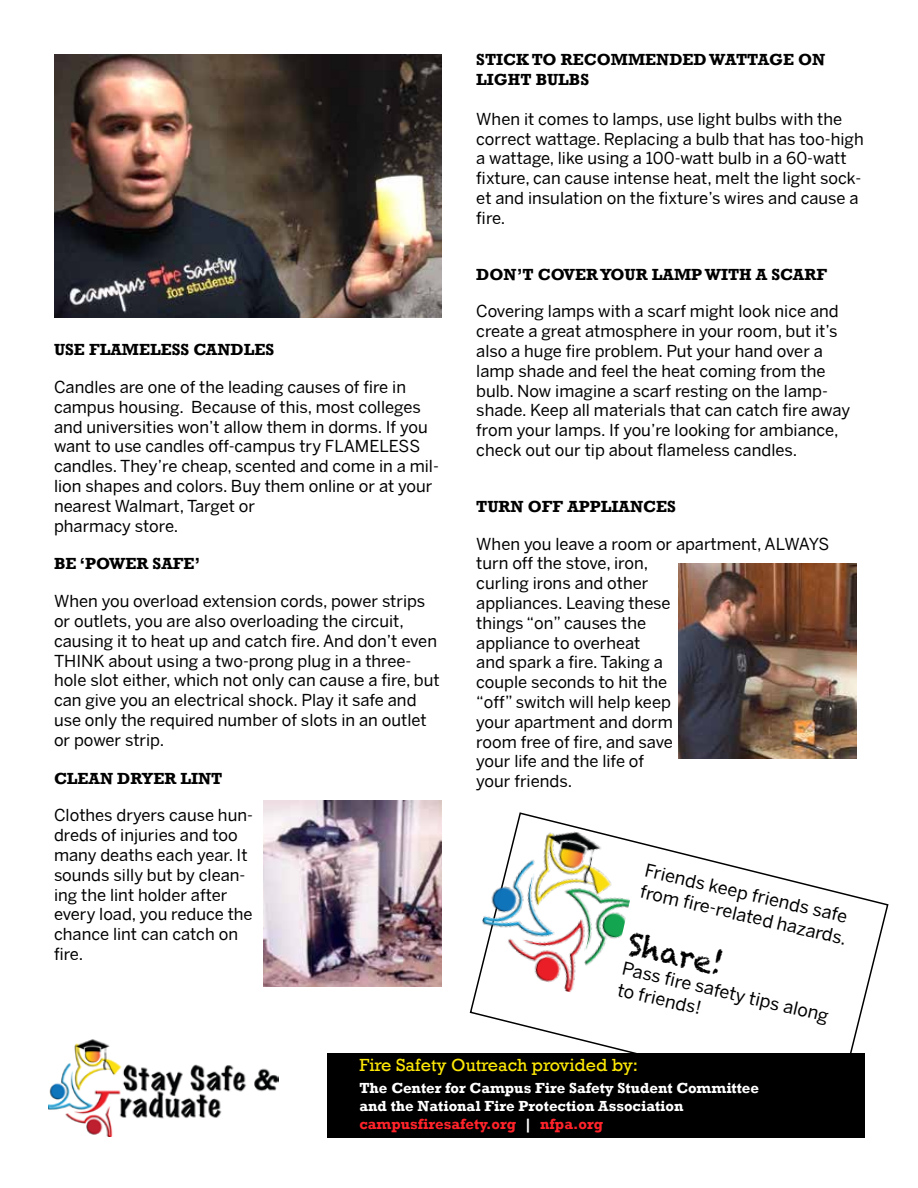
<style>
.page{position:relative;width:918px;height:1188px;background:#fff}
.page>*{position:absolute;margin:0;border:0;box-sizing:border-box;transform-origin:0 0}
.t1{font:30px "Chalkduster";color:#000}
.t2{font:18px/21.6px "Benton Sans";color:#000}
.t3{font:18px "Rockwell";color:#fce707}
.t4{font:16.5px/19.8px "Benton Sans";color:#000}
.t5{font:700 16.5px/19.8px "Rockwell";color:#000}
.t6{font:700 15px/18px "Rockwell";color:#fff}
.s1{color:#ff232a}
</style>
<div class="page">
<div style="left:327px;top:1053px;width:538px;height:84px;background:#000"></div>
<svg style="left:469px;top:812px;width:420px;height:241px"></svg>
<img style="left:54px;top:54px;width:387px;height:264px">
<img style="left:679px;top:564px;width:177px;height:195px">
<img style="left:264px;top:800px;width:177px;height:187px">
<img style="left:48px;top:1039px;width:230px;height:97px">
<img style="left:471px;top:816px;width:171px;height:185px">
<p class="t5" style="left:54px;top:340px;width:222px">USE FLAMELESS CANDLES</p>
<p class="t4" style="left:54px;top:377px;width:386px">Candles are one of the leading causes of fire in campus housing. Because of this, most colleges and universities won’t allow them in dorms. If you want to use candles off-campus try FLAMELESS candles. They’re cheap, scented and come in a mil&shy;lion shapes and colors. Buy them online or at your nearest Walmart, Target or<br>pharmacy store.</p>
<p class="t5" style="left:54px;top:554px;width:148px">BE ‘POWER SAFE’</p>
<p class="t4" style="left:54px;top:591px;width:387px">When you overload extension cords, power strips or outlets, you are also overloading the circuit, causing it to heat up and catch fire. And don’t even THINK about using a two-prong plug in a three&shy;hole slot either, which not only can cause a fire, but can give you an electrical shock. Play it safe and use only the required number of slots in an outlet or power strip.</p>
<p class="t5" style="left:54px;top:768px;width:170px">CLEAN DRYER LINT</p>
<p class="t4" style="left:54px;top:805px;width:200px">Clothes dryers cause hun&shy;dreds of injuries and too many deaths each year. It sounds silly but by clean&shy;ing the lint holder after every load, you reduce the chance lint can catch on fire.</p>
<p class="t5" style="left:476px;top:50px;width:351px">STICK TO RECOMMENDED WATTAGE ON<br>LIGHT BULBS</p>
<p class="t4" style="left:476px;top:109px;width:389px">When it comes to lamps, use light bulbs with the correct wattage. Replacing a bulb that has too-high a wattage, like using a 100-watt bulb in a 60-watt fixture, can cause intense heat, melt the light sock&shy;et and insulation on the fixture’s wires and cause a fire.</p>
<p class="t5" style="left:476px;top:264px;width:352px">DON’T COVER YOUR LAMP WITH A SCARF</p>
<p class="t4" style="left:476px;top:301px;width:375px">Covering lamps with a scarf might look nice and create a great atmosphere in your room, but it’s also a huge fire problem. Put your hand over a lamp shade and feel the heat coming from the bulb. Now imagine a scarf resting on the lamp&shy;shade. Keep all materials that can catch fire away from your lamps. If you’re looking for ambiance, check out our tip about flameless candles.</p>
<p class="t5" style="left:476px;top:496px;width:201px">TURN OFF APPLIANCES</p>
<p class="t4" style="left:476px;top:534px;width:355px">When you leave a room or apartment, ALWAYS turn off the stove, iron,<br>curling irons and other<br>appliances. Leaving these<br>things “on” causes the<br>appliance to overheat<br>and spark a fire. Taking a<br>couple seconds to hit the<br>“off” switch will help keep<br>your apartment and dorm<br>room free of fire, and save<br>your life and the life of<br>your friends.</p>
<p class="t2" style="left:648px;top:859px;width:213px;rotate:13deg">Friends keep friends safe from fi re-related hazards.</p>
<h1 class="t1" style="left:632px;top:926px;width:98px;rotate:13deg">Share!</h1>
<p class="t2" style="left:625px;top:957px;width:213px;rotate:13deg">Pass fi re safety tips along to friends!</p>
<p class="t3" style="left:359px;top:1055px;width:280px">Fire Safety Outreach provided by:</p>
<p class="t6" style="left:359px;top:1079px;width:401px">The Center for Campus Fire Safety Student Committee and the National Fire Protection Association <span class="s1">campusfiresafety.org</span> | <span class="s1">nfpa.org</span></p>
</div>
